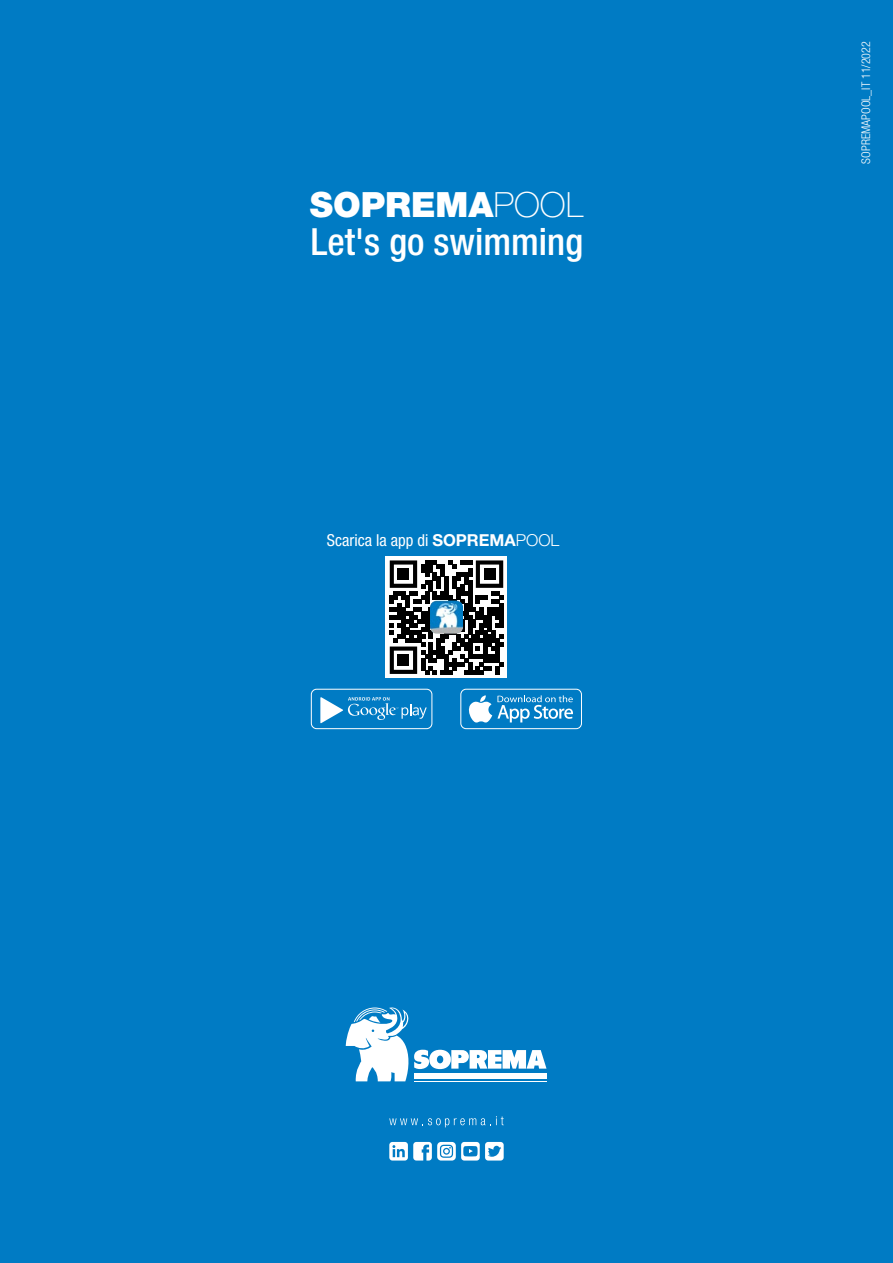
<style>
.page{position:relative;width:893px;height:1263px;background:#007bc4}
.page>*{position:absolute;margin:0;border:0;box-sizing:border-box;transform-origin:0 0}
.t1{font:500 condensed 37.5px "Helvetica Neue LT Std";color:#fff}
.t2{font:900 34.8px "Helvetica Neue LT Std";color:#fff}
.t3{font:condensed 16.5px "Helvetica Neue LT Std";color:#fff}
.t4{font:300 condensed 12px "Helvetica Neue LT Std";color:#fff}
.s1{font-weight:100}
.s2{font-weight:700;font-stretch:normal}
.s3{font-weight:300;font-stretch:normal}
</style>
<div class="page">
<div style="left:414px;top:1073px;width:133px;height:5px;background:#fff"></div>
<hr style="left:414px;top:1081px;width:133px;height:1px;background:#fff">
<svg style="left:346px;top:1007px;width:200px;height:74px"></svg>
<svg style="left:389px;top:1142px;width:115px;height:18px"></svg>
<svg style="left:389px;top:1116px;width:115px;height:11px"></svg>
<div style="left:311px;top:689px;width:121px;height:40px;border:1px solid #fff;border-radius:5px"></div>
<svg style="left:320px;top:697px;width:107px;height:26px"></svg>
<div style="left:460px;top:689px;width:122px;height:40px;border:1px solid #fff;border-radius:5px"></div>
<svg style="left:468px;top:695px;width:105px;height:27px"></svg>
<div style="left:386px;top:556px;width:121px;height:122px;background:#fff"></div>
<svg style="left:390px;top:560px;width:113px;height:114px"></svg>
<div style="left:398px;top:568px;width:11px;height:12px;background:#000"></div>
<div style="left:484px;top:568px;width:11px;height:12px;background:#000"></div>
<div style="left:398px;top:654px;width:11px;height:12px;background:#000"></div>
<img style="left:430px;top:601px;width:33px;height:33px">
<h2 class="t2" style="left:310px;top:183px;width:275px">SOPREMA<span class="s1">POOL</span></h2>
<h1 class="t1" style="left:311px;top:220px;width:274px">Let's go swimming</h1>
<p class="t3" style="left:327px;top:530px;width:234px">Scarica la app di <span class="s2">SOPREMA</span><span class="s3">POOL</span></p>
<p class="t4" style="left:859px;top:164px;width:124px;rotate:-90deg">SOPREMAPOOL_IT 11/2022</p>
</div>
